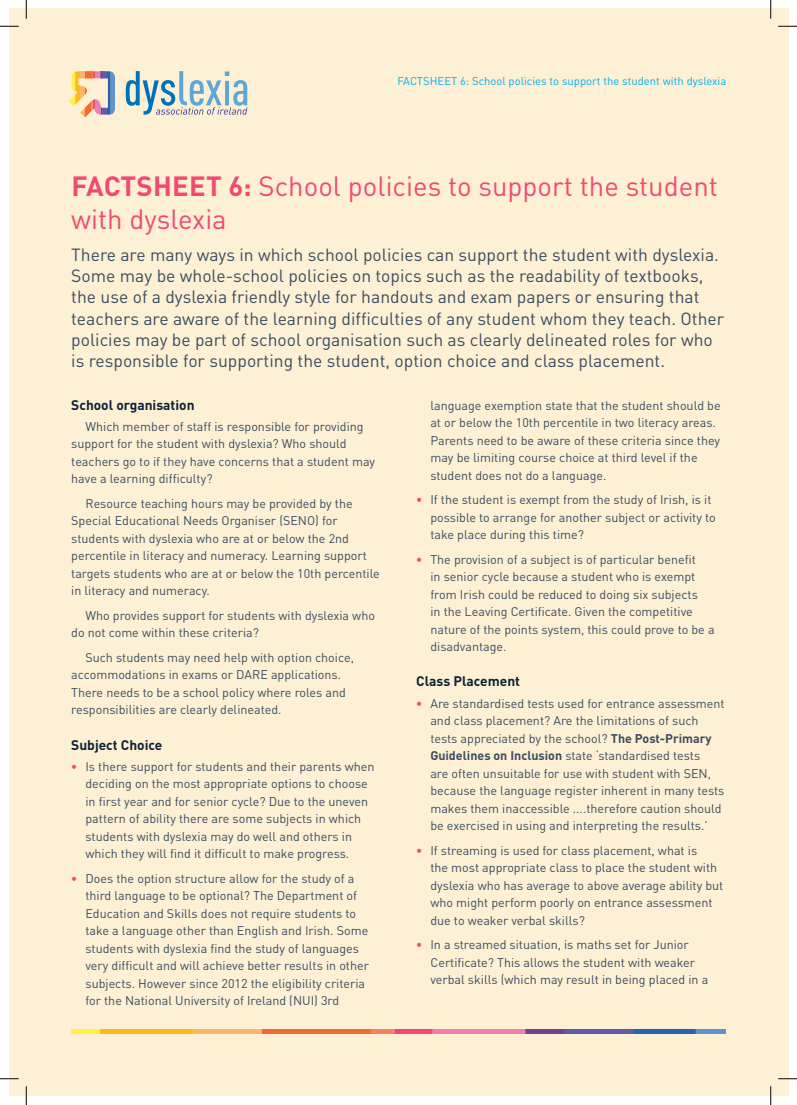
<style>
.page{position:relative;width:797px;height:1105px;background:#fff}
.page>*{position:absolute;margin:0;border:0;box-sizing:border-box;transform-origin:0 0}
.t1{font:27.5px "DIN Pro";color:#f04a73}
.t2{font:700 27.5px "DIN Pro";color:#f04a73}
.t3{font:17.5px/21.2px "DIN Pro";color:#3b4c62}
.t4{font:700 13.75px "DIN Pro";color:#0f2238}
.t5{font:12.5px/17.5px "DIN Pro";color:#3b4c62}
.t6{font:11.25px "DIN Pro";color:#00aeef}
.s1{font-weight:700}
.s2{font-family:"DIN";font-weight:700;color:#f04a73}
</style>
<div class="page">
<div style="left:9px;top:9px;width:779px;height:1087px;background:#fef0d4"></div>
<svg style="left:126px;top:71px;width:121px;height:44px"></svg>
<svg style="left:69px;top:71px;width:46px;height:47px"></svg>
<div style="left:525px;top:1029px;width:39px;height:5px;background:#733e98"></div>
<svg style="left:394px;top:1029px;width:131px;height:5px"></svg>
<div style="left:370px;top:1029px;width:24px;height:5px;background:#f5835c"></div>
<div style="left:193px;top:1029px;width:69px;height:5px;background:#fbb569"></div>
<div style="left:262px;top:1029px;width:108px;height:5px;background:#f26c2f"></div>
<svg style="left:71px;top:1029px;width:122px;height:5px"></svg>
<div style="left:564px;top:1029px;width:69px;height:5px;background:#615aa6"></div>
<svg style="left:633px;top:1029px;width:92px;height:5px"></svg>
<svg style="left:0;top:25px;width:19px;height:2px"></svg>
<svg style="left:778px;top:25px;width:19px;height:2px"></svg>
<svg style="left:0;top:1078px;width:19px;height:1px"></svg>
<svg style="left:778px;top:1078px;width:19px;height:1px"></svg>
<svg style="left:25px;top:0;width:2px;height:19px"></svg>
<svg style="left:25px;top:1086px;width:2px;height:19px"></svg>
<svg style="left:770px;top:0;width:1px;height:19px"></svg>
<svg style="left:770px;top:1086px;width:1px;height:19px"></svg>
<p class="t6" style="left:397px;top:73px;width:330px">FACTSHEET 6: School policies to support the student with dyslexia</p>
<h1 class="t2" style="left:71px;top:167px;width:33px">FACTS</h1>
<h1 class="t2" style="left:153px;top:167px;width:36px">HEET</h1>
<h1 class="t1" style="left:228px;top:167px;width:491px"><span class="s1">6:</span> School policies to support the student</h1>
<h1 class="t1" style="left:71px;top:200px;width:157px">with dyslexia</h1>
<p class="t3" style="left:71px;top:243px;width:654px">There are many ways in which school policies can support the student with dyslexia.<br>Some may be whole-school policies on topics such as the readability of textbooks, the use of a dyslexia friendly style for handouts and exam papers or ensuring that teachers are aware of the learning difficulties of any student whom they teach. Other policies may be part of school organisation such as clearly delineated roles for who is responsible for supporting the student, option choice and class placement.</p>
<p class="t4" style="left:71px;top:395px;width:125px">School organisation</p>
<p class="t5" style="left:71px;top:417px;width:305px;text-indent:14px">Which member of staff is responsible for providing support for the student with dyslexia? Who should teachers go to if they have concerns that a student may have a learning difficulty?</p>
<p class="t5" style="left:71px;top:494px;width:310px;text-indent:14px">Resource teaching hours may be provided by the Special Educational Needs Organiser (SENO) for students with dyslexia who are at or below the 2nd percentile in literacy and numeracy. Learning support targets students who are at or below the 10th percentile in literacy and numeracy.</p>
<p class="t5" style="left:71px;top:606px;width:305px;text-indent:14px">Who provides support for students with dyslexia who do not come within these criteria?</p>
<p class="t5" style="left:71px;top:648px;width:284px;text-indent:14px">Such students may need help with option choice, accommodations in exams or DARE applications.<br>There needs to be a school policy where roles and responsibilities are clearly delineated.</p>
<p class="t4" style="left:71px;top:735px;width:93px">Subject Choice</p>
<p class="t5" style="left:85px;top:757px;width:291px;text-indent:-14px"><span class="s2">•</span> Is there support for students and their parents when deciding on the most appropriate options to choose in first year and for senior cycle? Due to the uneven pattern of ability there are some subjects in which students with dyslexia may do well and others in which they will find it difficult to make progress.</p>
<p class="t5" style="left:85px;top:869px;width:285px;text-indent:-14px"><span class="s2">•</span> Does the option structure allow for the study of a third language to be optional? The Department of Education and Skills does not require students to take a language other than English and Irish. Some students with dyslexia find the study of languages very difficult and will achieve better results in other subjects. However since 2012 the eligibility criteria for the National University of Ireland (NUI) 3rd</p>
<p class="t5" style="left:430px;top:396px;width:292px">language exemption state that the student should be at or below the 10th percentile in two literacy areas.<br>Parents need to be aware of these criteria since they may be limiting course choice at third level if the student does not do a language.</p>
<p class="t5" style="left:430px;top:490px;width:287px;text-indent:-14px"><span class="s2">•</span> If the student is exempt from the study of Irish, is it possible to arrange for another subject or activity to take place during this time?</p>
<p class="t5" style="left:430px;top:550px;width:286px;text-indent:-14px"><span class="s2">•</span> The provision of a subject is of particular benefit<br>in senior cycle because a student who is exempt from Irish could be reduced to doing six subjects<br>in the Leaving Certificate. Given the competitive nature of the points system, this could prove to be a disadvantage.</p>
<p class="t4" style="left:416px;top:672px;width:105px">Class Placement</p>
<p class="t5" style="left:430px;top:694px;width:296px;text-indent:-14px"><span class="s2">•</span> Are standardised tests used for entrance assessment and class placement? Are the limitations of such tests appreciated by the school? <span class="s1">The Post-Primary Guidelines on I nclusion</span> state ‘standardised tests<br>are often unsuitable for use with student with SEN, because the language register inherent in many tests makes them inaccessible ....therefore caution should be exercised in using and interpreting the results.’</p>
<p class="t5" style="left:430px;top:841px;width:294px;text-indent:-14px"><span class="s2">•</span> If streaming is used for class placement, what is<br>the most appropriate class to place the student with dyslexia who has average to above average ability but who might perform poorly on entrance assessment due to weaker verbal skills?</p>
<p class="t5" style="left:430px;top:935px;width:279px;text-indent:-14px"><span class="s2">•</span> In a streamed situation, is maths set for Junior<br>Certificate? This allows the student with weaker verbal skills (which may result in being placed in a</p>
</div>
